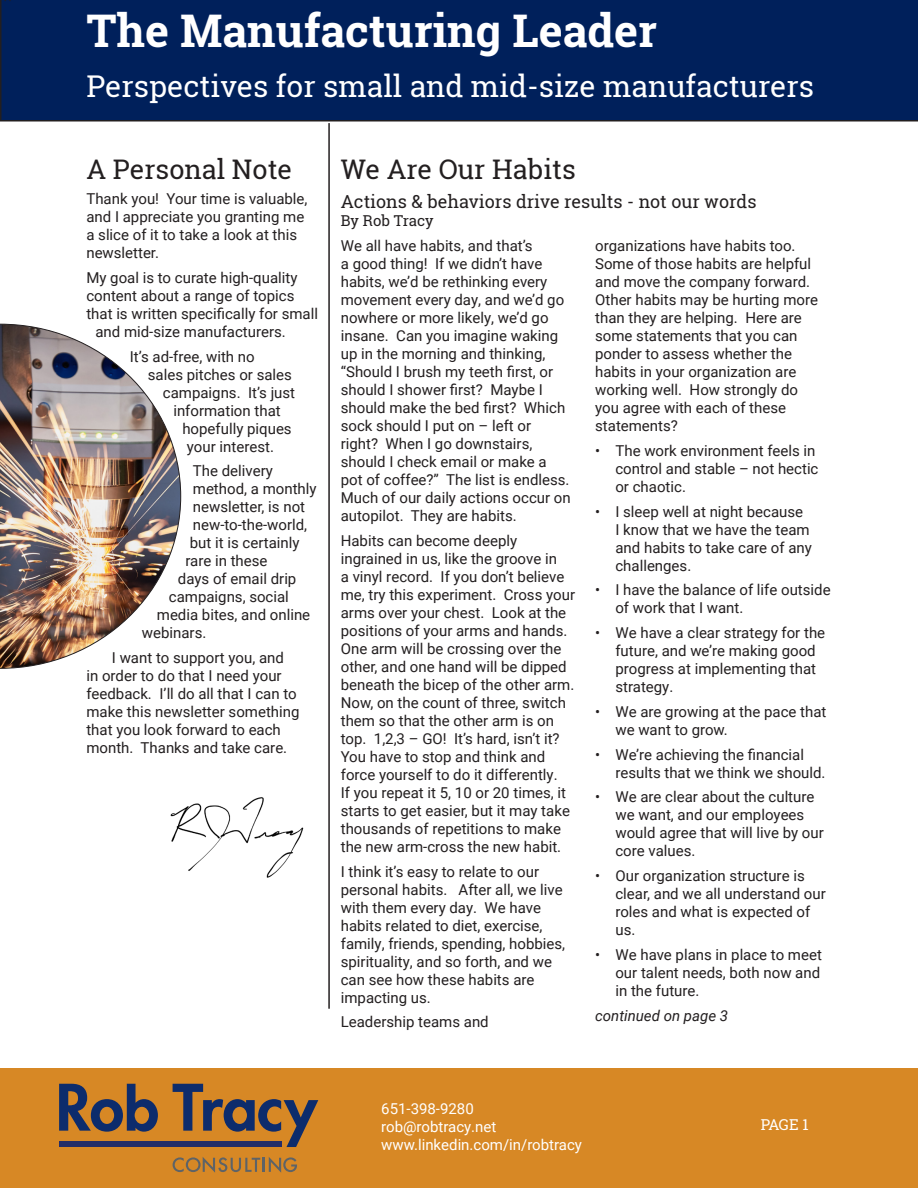
<style>
.page{position:relative;width:918px;height:1188px;background:#fff}
.page>*{position:absolute;margin:0;border:0;box-sizing:border-box;transform-origin:0 0}
.t1{font:700 45px "Roboto Slab";color:#fff}
.t2{font:30px "Roboto Slab";color:#fff}
.Article_Title{font:27px "Roboto Slab";color:#231f20}
.Book_Subtitle{font:18px "Roboto Slab";color:#231f20}
.Body_Text{font:15px/18px "Roboto";color:#231f20}
.t3{font:15px/18px "Roboto";color:#fff}
.Body_Text-2{font:italic 15px "Roboto";color:#231f20}
.Article_Subtitle{font:15px "Roboto Slab";color:#231f20}
.t4{font:15px "Roboto Slab";color:#fff}
</style>
<div class="page">
<div style="left:0;top:0;width:918px;height:122px;background:#00205b"></div>
<div style="left:0;top:1068px;width:918px;height:120px;background:#d78825"></div>
<svg style="left:59px;top:1084px;width:99px;height:48px"></svg>
<svg style="left:173px;top:1084px;width:145px;height:63px"></svg>
<svg style="left:173px;top:1157px;width:87px;height:16px"></svg>
<hr style="left:262px;top:1158px;width:3px;height:14px;background:#5e6367">
<svg style="left:269px;top:1157px;width:28px;height:16px"></svg>
<div style="left:59px;top:1141px;width:222px;height:6px;background:#242d68"></div>
<img style="left:170px;top:797px;width:134px;height:81px">
<hr style="left:328px;top:123px;width:2px;height:886px;background:#231f20">
<img style="left:0;top:324px;width:181px;height:345px">
<h1 class="t1" style="left:86px;top:0;width:572px">The Manufacturing Leader</h1>
<h2 class="t2" style="left:86px;top:65px;width:729px">Perspectives for small and mid-size manufacturers</h2>
<p class="Article_Title" style="left:86px;top:151px;width:207px">A Personal Note</p>
<p class="Body_Text" style="left:86px;top:189px;width:223px">Thank you! Your time is valuable, and I appreciate you granting me a slice of it to take a look at this newsletter.</p>
<p class="Body_Text" style="left:86px;top:268px;width:213px">My goal is to curate high-quality</p>
<p class="Body_Text" style="left:86px;top:286px;width:210px">content about a range of topics</p>
<p class="Body_Text" style="left:86px;top:304px;width:233px">that is written specifically for small</p>
<p class="Body_Text" style="left:95px;top:322px;width:192px">and mid-size manufacturers.</p>
<p class="Body_Text" style="left:130px;top:347px;width:126px">It’s ad-free, with no</p>
<p class="Body_Text" style="left:148px;top:365px;width:146px">sales pitches or sales</p>
<p class="Body_Text" style="left:163px;top:383px;width:134px">campaigns. It’s just</p>
<p class="Body_Text" style="left:173px;top:401px;width:109px">information that</p>
<p class="Body_Text" style="left:182px;top:419px;width:111px">hopefully piques</p>
<p class="Body_Text" style="left:187px;top:437px;width:89px">your interest.</p>
<p class="Body_Text" style="left:193px;top:462px;width:81px">The delivery</p>
<p class="Body_Text" style="left:193px;top:480px;width:125px">method, a monthly</p>
<p class="Body_Text" style="left:193px;top:498px;width:114px">newsletter, is not</p>
<p class="Body_Text" style="left:193px;top:516px;width:116px">new-to-the-world,</p>
<p class="Body_Text" style="left:190px;top:534px;width:111px">but it is certainly</p>
<p class="Body_Text" style="left:185px;top:552px;width:84px">rare in these</p>
<p class="Body_Text" style="left:178px;top:570px;width:120px">days of email drip</p>
<p class="Body_Text" style="left:169px;top:588px;width:122px">campaigns, social</p>
<p class="Body_Text" style="left:157px;top:606px;width:155px">media bites, and online</p>
<p class="Body_Text" style="left:142px;top:624px;width:66px">webinars.</p>
<p class="Body_Text" style="left:86px;top:648px;width:215px;text-indent:26px">I want to support you, and in order to do that I need your feedback. I’ll do all that I can to make this newsletter something that you look forward to each month. Thanks and take care.</p>
<p class="Article_Title" style="left:341px;top:151px;width:237px">We Are Our Habits</p>
<p class="Book_Subtitle" style="left:341px;top:189px;width:417px">Actions &amp; behaviors drive results - not our words</p>
<p class="Article_Subtitle" style="left:341px;top:210px;width:94px">By Rob Tracy</p>
<p class="Body_Text" style="left:341px;top:236px;width:231px">We all have habits, and that’s<br>a good thing! If we didn’t have habits, we’d be rethinking every movement every day, and we’d go nowhere or more likely, we’d go insane. Can you imagine waking up in the morning and thinking, “Should I brush my teeth first, or should I shower first? Maybe I should make the bed first? Which sock should I put on – left or right? When I go downstairs, should I check email or make a pot of coffee?” The list is endless.<br>Much of our daily actions occur on autopilot. They are habits.</p>
<p class="Body_Text" style="left:341px;top:531px;width:236px">Habits can become deeply ingrained in us, like the groove in<br>a vinyl record. If you don’t believe me, try this experiment. Cross your arms over your chest. Look at the positions of your arms and hands.<br>One arm will be crossing over the other, and one hand will be dipped beneath the bicep of the other arm.<br>Now, on the count of three, switch them so that the other arm is on top. 1,2,3 – GO! It’s hard, isn’t it?<br>You have to stop and think and force yourself to do it differently.<br>If you repeat it 5, 10 or 20 times, it starts to get easier, but it may take thousands of repetitions to make the new arm-cross the new habit.</p>
<p class="Body_Text" style="left:341px;top:862px;width:226px">I think it’s easy to relate to our personal habits. After all, we live with them every day. We have habits related to diet, exercise, family, friends, spending, hobbies, spirituality, and so forth, and we can see how these habits are impacting us.</p>
<p class="Body_Text" style="left:341px;top:1013px;width:149px">Leadership teams and</p>
<p class="Body_Text" style="left:595px;top:236px;width:224px">organizations have habits too.<br>Some of those habits are helpful and move the company forward.<br>Other habits may be hurting more than they are helping. Here are some statements that you can ponder to assess whether the habits in your organization are working well. How strongly do you agree with each of these statements?</p>
<p class="Body_Text" style="left:615px;top:441px;width:205px;text-indent:-20px">• The work environment feels in control and stable – not hectic or chaotic.</p>
<p class="Body_Text" style="left:615px;top:502px;width:198px;text-indent:-20px">• I sleep well at night because<br>I know that we have the team and habits to take care of any challenges.</p>
<p class="Body_Text" style="left:615px;top:581px;width:217px;text-indent:-20px">• I have the balance of life outside of work that I want.</p>
<p class="Body_Text" style="left:615px;top:623px;width:211px;text-indent:-20px">• We have a clear strategy for the future, and we’re making good progress at implementing that strategy.</p>
<p class="Body_Text" style="left:615px;top:702px;width:213px;text-indent:-20px">• We are growing at the pace that we want to grow.</p>
<p class="Body_Text" style="left:615px;top:745px;width:212px;text-indent:-20px">• We’re achieving the financial results that we think we should.</p>
<p class="Body_Text" style="left:615px;top:788px;width:210px;text-indent:-20px">• We are clear about the culture we want, and our employees would agree that will live by our core values.</p>
<p class="Body_Text" style="left:615px;top:866px;width:212px;text-indent:-20px">• Our organization structure is clear, and we all understand our roles and what is expected of us.</p>
<p class="Body_Text" style="left:615px;top:945px;width:208px;text-align:justify;text-indent:-20px">• We have plans in place to meet our talent needs, both now and in the future.</p>
<p class="Body_Text-2" style="left:595px;top:1005px;width:134px">continued on page 3</p>
<p class="t3" style="left:381px;top:1099px;width:202px">651-398-9280 rob@robtracy.net www.linkedin.com/in/robtracy</p>
<p class="t4" style="left:761px;top:1115px;width:49px">PAGE 1</p>
</div>
